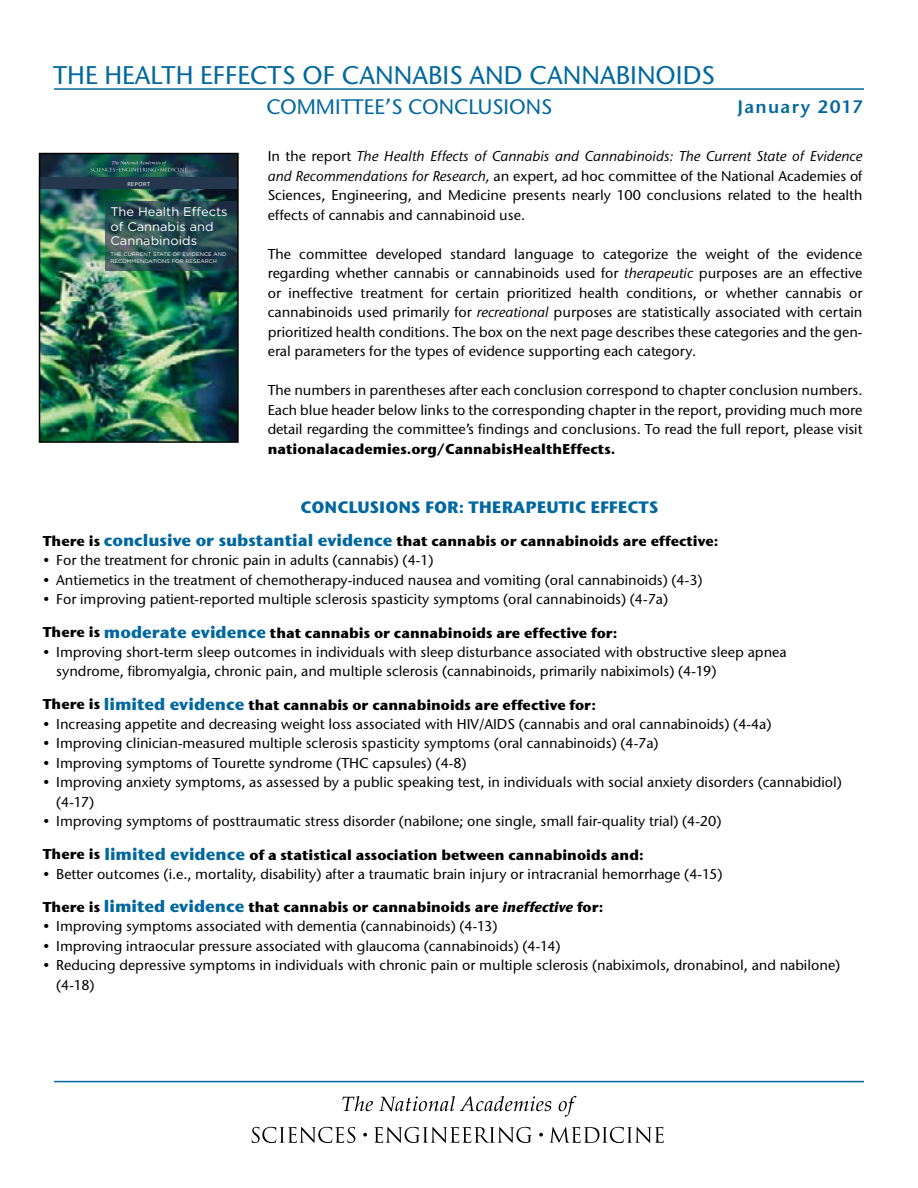
<style>
.page{position:relative;width:918px;height:1188px;background:#fff}
.page>*{position:absolute;margin:0;border:0;box-sizing:border-box;transform-origin:0 0}
.t1{font:500 25.5px "Stone Sans ITC Std";color:#00679f}
.t2{font:500 21px "Stone Sans ITC Std";color:#00679f}
.t3{font:600 18px "Stone Sans ITC Pro";letter-spacing:.07em;color:#00679f}
.t4{font:700 16.5px "Stone Sans ITC Std";color:#00679f}
.t5{font:500 14.25px/19.5px "Stone Sans ITC Std";color:#000;text-align:justify}
.t6{font:700 14.25px "Stone Sans ITC Std";color:#000}
.t7{font:12.45px/14.2px "Gotham Rounded";color:#fff}
.t8{font:5.85px "Myriad Pro";letter-spacing:.1em;color:#fff}
.t9{font:5.4px/7.1px "Gotham Rounded";color:#fff}
.s1{font-style:italic}
.s2{font-size:16.5px;color:#00679f}
</style>
<div class="page">
<hr style="left:54px;top:1081px;width:810px;height:1px;background:#00679f">
<svg style="left:252px;top:1127px;width:412px;height:16px"></svg>
<svg style="left:342px;top:1096px;width:235px;height:21px"></svg>
<hr style="left:54px;top:88px;width:810px;height:2px;background:#00679f">
<img style="left:42px;top:156px;width:194px;height:284px">
<img style="left:105px;top:201px;width:131px;height:70px">
<svg style="left:91px;top:161px;width:96px;height:11px"></svg>
<div style="left:40px;top:178px;width:198px;height:11px;background:#25374d"></div>
<div style="left:39px;top:153px;width:200px;height:290px;border:2px solid #000"></div>
<h1 class="t1" style="left:53px;top:60px;width:663px">THE HEALTH EFFECTS OF CANNABIS AND CANNABINOIDS</h1>
<h2 class="t2" style="left:266px;top:94px;width:288px">COMMITTEE’S CONCLUSIONS</h2>
<p class="t3" style="left:738px;top:95px;width:127px">January 2017</p>
<p class="t8" style="left:127px;top:180px;width:24px">REPORT</p>
<p class="t7" style="left:110px;top:204px;width:119px">The Health E ects of Cannabis and<br>Cannabinoids</p>
<p class="t9" style="left:110px;top:251px;width:118px">THE CURRENT STATE OF EVIDENCE AND<br>RECOMMENDATIONS FOR RESEARCH</p>
<p class="t5" style="left:268px;top:146px;width:596px">In the report <span class="s1">The Health Effects of Cannabis and Cannabinoids: The Current State of Evidence and Recommendations for Research,</span> an expert, ad hoc committee of the National Academies of Sciences, Engineering, and Medicine presents nearly 100 conclusions related to the health effects of cannabis and cannabinoid use.</p>
<p class="t5" style="left:268px;top:244px;width:596px">The committee developed standard language to categorize the weight of the evidence regarding whether cannabis or cannabinoids used for <span class="s1">therapeutic</span> purposes are an effective or ineffective treatment for certain prioritized health conditions, or whether cannabis or cannabinoids used primarily for <span class="s1">recreational</span> purposes are statistically associated with certain prioritized health conditions. The box on the next page describes these categories and the gen&shy;eral parameters for the types of evidence supporting each category.</p>
<p class="t5" style="left:268px;top:380px;width:596px">The numbers in parentheses after each conclusion correspond to chapter conclusion numbers.<br>Each blue header below links to the corresponding chapter in the report, providing much more detail regarding the committee’s findings and conclusions. To read the full report, please visit</p>
<p class="t6" style="left:268px;top:439px;width:349px">nationalacademies.org/CannabisHealthEffects.</p>
<p class="t4" style="left:301px;top:496px;width:359px">CONCLUSIONS FOR: THERAPEUTIC EFFECTS</p>
<p class="t6" style="left:43px;top:532px;width:677px">There is <span class="s2">conclusive or substantial evidence</span> that cannabis or cannabinoids are effective:</p>
<p class="t5" style="left:43px;top:551px;width:392px">• For the treatment for chronic pain in adults (cannabis) (4-1)</p>
<p class="t5" style="left:43px;top:570px;width:661px">• Antiemetics in the treatment of chemotherapy-induced nausea and vomiting (oral cannabinoids) (4-3)</p>
<p class="t5" style="left:43px;top:590px;width:627px">• For improving patient-reported multiple sclerosis spasticity symptoms (oral cannabinoids) (4-7a)</p>
<p class="t6" style="left:43px;top:623px;width:576px">There is <span class="s2">moderate evidence</span> that cannabis or cannabinoids are effective for:</p>
<p class="t5" style="left:56px;top:642px;width:732px;text-indent:-13px">• Improving short-term sleep outcomes in individuals with sleep disturbance associated with obstructive sleep apnea syndrome, fibromyalgia, chronic pain, and multiple sclerosis (cannabinoids, primarily nabiximols) (4-19)</p>
<p class="t6" style="left:43px;top:695px;width:555px">There is <span class="s2">limited evidence</span> that cannabis or cannabinoids are effective for:</p>
<p class="t5" style="left:43px;top:714px;width:730px">• Increasing appetite and decreasing weight loss associated with HIV/AIDS (cannabis and oral cannabinoids) (4-4a)</p>
<p class="t5" style="left:43px;top:734px;width:617px">• Improving clinician-measured multiple sclerosis spasticity symptoms (oral cannabinoids) (4-7a)</p>
<p class="t5" style="left:43px;top:753px;width:425px">• Improving symptoms of Tourette syndrome (THC capsules) (4-8)</p>
<p class="t5" style="left:56px;top:773px;width:787px;text-indent:-13px">• Improving anxiety symptoms, as assessed by a public speaking test, in individuals with social anxiety disorders (cannabidiol) (4-17)</p>
<p class="t5" style="left:43px;top:812px;width:680px">• Improving symptoms of posttraumatic stress disorder (nabilone; one single, small fair-quality trial) (4-20)</p>
<p class="t6" style="left:43px;top:845px;width:602px">There is <span class="s2">limited evidence</span> of a statistical association between cannabinoids and:</p>
<p class="t5" style="left:43px;top:864px;width:681px">• Better outcomes (i.e., mortality, disability) after a traumatic brain injury or intracranial hemorrhage (4-15)</p>
<p class="t6" style="left:43px;top:898px;width:562px">There is <span class="s2">limited evidence</span> that cannabis or cannabinoids are <span class="s1">ineffective</span> for:</p>
<p class="t5" style="left:43px;top:917px;width:456px">• Improving symptoms associated with dementia (cannabinoids) (4-13)</p>
<p class="t5" style="left:43px;top:936px;width:519px">• Improving intraocular pressure associated with glaucoma (cannabinoids) (4-14)</p>
<p class="t5" style="left:56px;top:956px;width:786px;text-indent:-13px">• Reducing depressive symptoms in individuals with chronic pain or multiple sclerosis (nabiximols, dronabinol, and nabilone) (4-18)</p>
</div>
